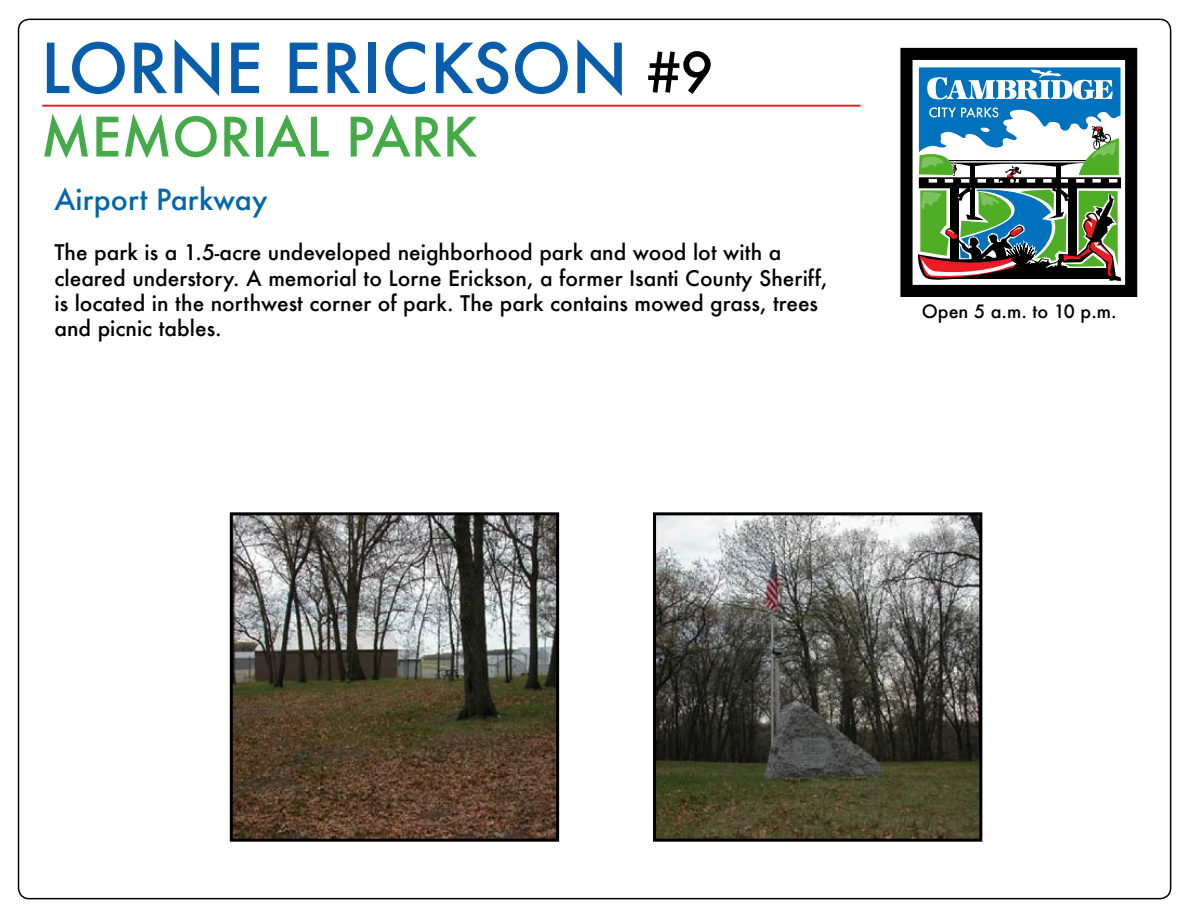
<style>
.page{position:relative;width:1188px;height:918px;background:#fff}
.page>*{position:absolute;margin:0;border:0;box-sizing:border-box;transform-origin:0 0}
.t1{font:500 66.9px "Futura";color:#085eac}
.t2{font:500 54px "Futura";color:#000}
.t3{font:500 52.8px "Futura";color:#45ab48}
.t4{font:500 28.5px "Futura";color:#0067aa}
.t5{font:500 21px/25.2px "Futura";color:#000}
.t6{font:500 18px "Futura";color:#000}
</style>
<div class="page">
<div style="left:900px;top:48px;width:237px;height:249px;border:12px solid #000"></div>
<svg style="left:918px;top:67px;width:203px;height:214px"></svg>
<hr style="left:42px;top:105px;width:819px;height:2px;background:#e31e26">
<img style="left:234px;top:516px;width:321px;height:322px">
<div style="left:230px;top:512px;width:329px;height:330px;border:3px solid #000"></div>
<img style="left:657px;top:516px;width:321px;height:322px">
<div style="left:653px;top:512px;width:329px;height:330px;border:3px solid #000"></div>
<h1 class="t1" style="left:41px;top:22px;width:589px">LORNE ERICKSON</h1>
<h3 class="t3" style="left:41px;top:101px;width:438px">MEMORIAL PARK</h3>
<h3 class="t4" style="left:54px;top:180px;width:215px">Airport Parkway</h3>
<p class="t5" style="left:54px;top:240px;width:775px">The park is a 1.5-acre undeveloped neighborhood park and wood lot with a cleared understory. A memorial to Lorne Erickson, a former Isanti County Sheriff, is located in the northwest corner of park. The park contains mowed grass, trees and picnic tables.</p>
<h2 class="t2" style="left:647px;top:35px;width:68px">#9</h2>
<p class="t6" style="left:922px;top:299px;width:196px">Open 5 a.m. to 10 p.m.</p>
</div>
